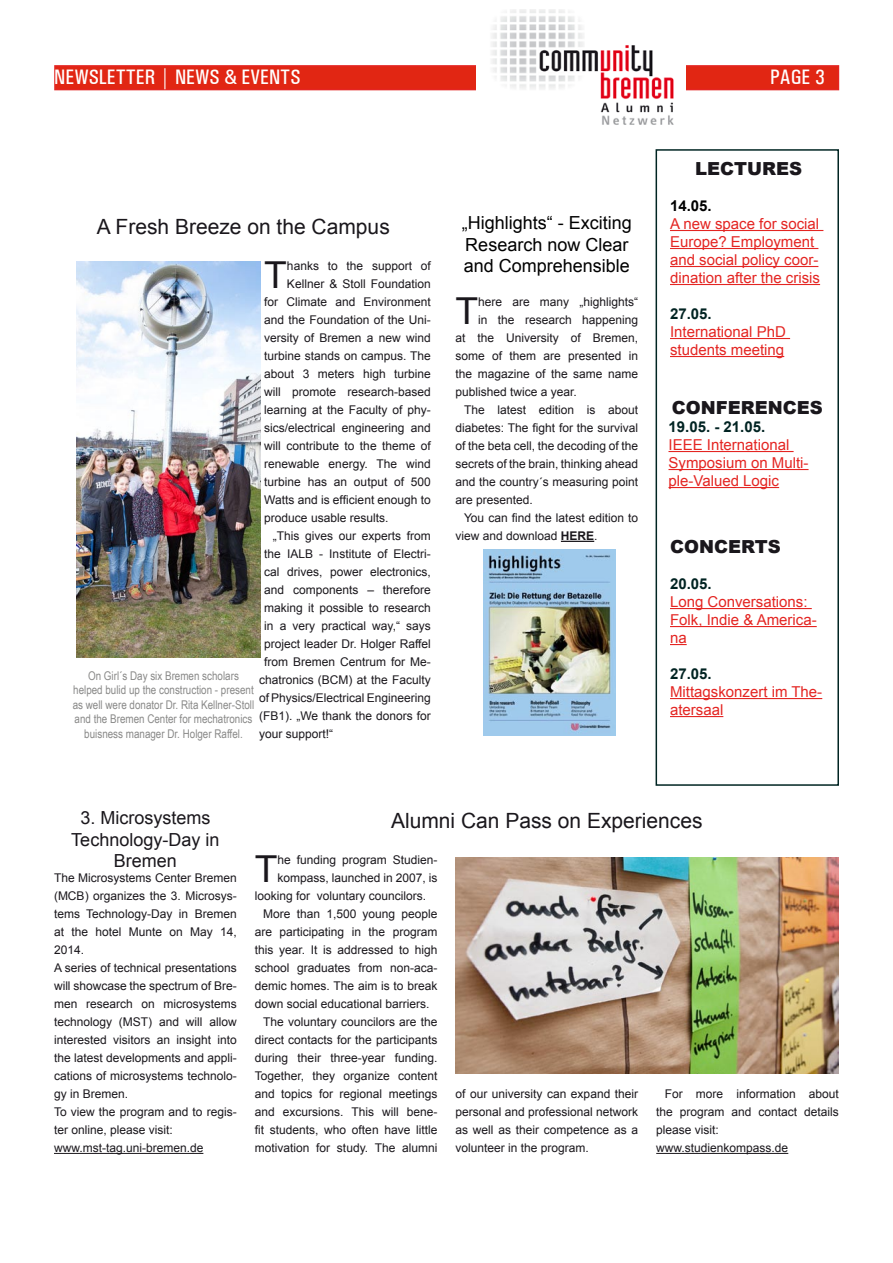
<style>
.page{position:relative;width:893px;height:1263px;background:#fff}
.page>*{position:absolute;margin:0;border:0;box-sizing:border-box;transform-origin:0 0}
.t1{font:37.2px "Arial";color:#1a171c}
.t2{font:21px "Arial";color:#1a171c}
.t3{font:500 condensed 21px "Univers";color:#fff}
.t4{font:18px/21.6px "Arial";color:#000}
.t5{font:18px/21.6px "Arial";color:#1a171c;text-align:center}
.t6{font:900 18px "Arial";color:#1a171c}
.t7{font:15px/18px "Arial";color:#e42522}
.t8{font:700 15px "Arial";color:#012322}
.t9{font:700 15px "Arial";color:#010000}
.t10{font:12px/18px "Arial";color:#1a171c}
.t11{font:12px/14.4px "Arial Narrow";color:#898988;text-align:center}
.s1{font-weight:700}
</style>
<div class="page">
<div style="left:656px;top:149px;width:183px;height:637px;border:2px solid #002523"></div>
<div style="left:55px;top:66px;width:783px;height:24px;background:#e12613"></div>
<div style="left:54px;top:65px;width:785px;height:25px;border:2px solid #e42522"></div>
<img style="left:476px;top:9px;width:210px;height:116px">
<hr style="left:668px;top:451px;width:126px;height:1px;background:#e42522">
<hr style="left:668px;top:469px;width:140px;height:1px;background:#e42522">
<hr style="left:668px;top:487px;width:111px;height:1px;background:#e42522">
<hr style="left:670px;top:230px;width:153px;height:1px;background:#e42522">
<hr style="left:670px;top:248px;width:148px;height:1px;background:#e42522">
<hr style="left:670px;top:266px;width:148px;height:1px;background:#e42522">
<hr style="left:670px;top:284px;width:150px;height:1px;background:#e42522">
<hr style="left:670px;top:338px;width:120px;height:1px;background:#e42522">
<hr style="left:670px;top:356px;width:114px;height:1px;background:#e42522">
<hr style="left:670px;top:608px;width:142px;height:1px;background:#e42522">
<hr style="left:670px;top:626px;width:147px;height:1px;background:#e42522">
<svg style="left:670px;top:644px;width:17px;height:1px"></svg>
<hr style="left:670px;top:698px;width:152px;height:1px;background:#e42522">
<hr style="left:670px;top:716px;width:53px;height:1px;background:#e42522">
<hr style="left:561px;top:541px;width:33px;height:1px;background:#1a171c">
<hr style="left:54px;top:1153px;width:149px;height:1px;background:#1a171c">
<img style="left:455px;top:858px;width:384px;height:216px">
<hr style="left:656px;top:1153px;width:132px;height:1px;background:#1a171c">
<img style="left:76px;top:261px;width:184px;height:397px">
<img style="left:484px;top:550px;width:131px;height:186px">
<h2 class="t3" style="left:54px;top:64px;width:248px">NEWSLETTER | NEWS &amp; EVENTS</h2>
<h2 class="t3" style="left:770px;top:64px;width:56px">PAGE 3</h2>
<h2 class="t2" style="left:97px;top:213px;width:294px">A Fresh Breeze on the Campus</h2>
<h1 class="t1" style="left:264px;top:251px;width:24px">T</h1>
<p class="t10" style="left:287px;top:257px;width:145px">hanks to the support of</p>
<p class="t10" style="left:287px;top:275px;width:145px">Kellner &amp; Stoll Foundation</p>
<p class="t10" style="left:264px;top:293px;width:168px">for Climate and Environment</p>
<p class="t10" style="left:264px;top:311px;width:168px">and the Foundation of the Uni-</p>
<p class="t10" style="left:264px;top:329px;width:168px">versity of Bremen a new wind</p>
<p class="t10" style="left:264px;top:347px;width:168px">turbine stands on campus. The</p>
<p class="t10" style="left:264px;top:365px;width:168px">about 3 meters high turbine</p>
<p class="t10" style="left:264px;top:383px;width:168px">will promote research-based</p>
<p class="t10" style="left:264px;top:401px;width:168px">learning at the Faculty of phy-</p>
<p class="t10" style="left:264px;top:419px;width:168px">sics/electrical engineering and</p>
<p class="t10" style="left:264px;top:437px;width:168px">will contribute to the theme of</p>
<p class="t10" style="left:264px;top:455px;width:168px">renewable energy. The wind</p>
<p class="t10" style="left:264px;top:473px;width:168px">turbine has an output of 500</p>
<p class="t10" style="left:264px;top:491px;width:168px">Watts and is efficient enough to</p>
<p class="t10" style="left:264px;top:509px;width:126px">produce usable results.</p>
<p class="t10" style="left:273px;top:527px;width:160px">„This gives our experts from</p>
<p class="t10" style="left:264px;top:545px;width:168px">the IALB - Institute of Electri-</p>
<p class="t10" style="left:264px;top:563px;width:168px">cal drives, power electronics,</p>
<p class="t10" style="left:264px;top:581px;width:168px">and components – therefore</p>
<p class="t10" style="left:264px;top:599px;width:168px">making it possible to research</p>
<p class="t10" style="left:264px;top:617px;width:168px">in a very practical way,“ says</p>
<p class="t10" style="left:264px;top:635px;width:168px">project leader Dr. Holger Raffel</p>
<p class="t10" style="left:264px;top:653px;width:168px">from Bremen Centrum for Me-</p>
<p class="t10" style="left:259px;top:671px;width:173px">chatronics (BCM) at the Faculty</p>
<p class="t10" style="left:259px;top:689px;width:173px">of Physics/Electrical Engineering</p>
<p class="t10" style="left:259px;top:707px;width:173px">(FB1). „We thank the donors for</p>
<p class="t10" style="left:259px;top:725px;width:76px">your support!“</p>
<p class="t11" style="left:73px;top:668px;width:183px">On Girl´s Day six Bremen scholars helped bulid up the construction - present as well were donator Dr. Rita Kellner-Stoll and the Bremen Center for mechatronics buisness manager Dr. Holger Raffel.</p>
<h3 class="t4" style="left:462px;top:212px;width:172px">„Highlights“ - Exciting<br>Research now Clear and Comprehensible</h3>
<h1 class="t1" style="left:455px;top:287px;width:24px">T</h1>
<p class="t10" style="left:478px;top:293px;width:162px">here are many „highlights“</p>
<p class="t10" style="left:478px;top:311px;width:162px">in the research happening</p>
<p class="t10" style="left:455px;top:329px;width:184px">at the University of Bremen,</p>
<p class="t10" style="left:455px;top:347px;width:184px">some of them are presented in</p>
<p class="t10" style="left:455px;top:365px;width:184px">the magazine of the same name</p>
<p class="t10" style="left:455px;top:383px;width:123px">published twice a year.</p>
<p class="t10" style="left:464px;top:401px;width:176px">The latest edition is about</p>
<p class="t10" style="left:455px;top:419px;width:184px">diabetes: The fight for the survival</p>
<p class="t10" style="left:455px;top:437px;width:184px">of the beta cell, the decoding of the</p>
<p class="t10" style="left:455px;top:455px;width:184px">secrets of the brain, thinking ahead</p>
<p class="t10" style="left:455px;top:473px;width:184px">and the country´s measuring point</p>
<p class="t10" style="left:455px;top:491px;width:79px">are presented.</p>
<p class="t10" style="left:464px;top:509px;width:176px">You can find the latest edition to</p>
<p class="t10" style="left:455px;top:527px;width:144px">view and download <span class="s1">HERE</span>.</p>
<h3 class="t6" style="left:695px;top:155px;width:108px">LECTURES</h3>
<p class="t9" style="left:670px;top:196px;width:43px">14.05.</p>
<p class="t7" style="left:670px;top:215px;width:152px">A new space for social<br>Europe? Employment and social policy coor&shy;dination after the crisis</p>
<p class="t8" style="left:670px;top:304px;width:43px">27.05.</p>
<p class="t7" style="left:670px;top:323px;width:117px">International PhD students meeting</p>
<h3 class="t6" style="left:672px;top:394px;width:152px">CONFERENCES</h3>
<p class="t8" style="left:668px;top:417px;width:98px">19.05. - 21.05.</p>
<p class="t7" style="left:668px;top:436px;width:142px">IEEE International<br>Symposium on Multi&shy;ple-Valued Logic</p>
<h3 class="t6" style="left:670px;top:533px;width:112px">CONCERTS</h3>
<p class="t8" style="left:670px;top:574px;width:43px">20.05.</p>
<p class="t7" style="left:670px;top:593px;width:148px">Long Conversations:<br>Folk, Indie &amp; America&shy;na</p>
<p class="t8" style="left:670px;top:664px;width:43px">27.05.</p>
<p class="t7" style="left:670px;top:683px;width:154px">Mittagskonzert im The&shy;atersaal</p>
<h3 class="t5" style="left:71px;top:807px;width:150px">3. Microsystems<br>Technology-Day in<br>Bremen</h3>
<p class="t10" style="left:54px;top:869px;width:184px">The Microsystems Center Bremen (MCB) organizes the 3. Microsys&shy;tems Technology-Day in Bremen at the hotel Munte on May 14,<br>2014.<br>A series of technical presentations will showcase the spectrum of Bre&shy;men research on microsystems technology (MST) and will allow interested visitors an insight into the latest developments and appli&shy;cations of microsystems technolo&shy;gy in Bremen.<br>To view the program and to regis&shy;ter online, please visit: www.mst-tag.uni-bremen.de</p>
<h2 class="t2" style="left:391px;top:807px;width:313px">Alumni Can Pass on Experiences</h2>
<h1 class="t1" style="left:255px;top:845px;width:24px">T</h1>
<p class="t10" style="left:277px;top:851px;width:162px">he funding program Studien-</p>
<p class="t10" style="left:277px;top:869px;width:162px">kompass, launched in 2007, is</p>
<p class="t10" style="left:255px;top:887px;width:173px">looking for voluntary councilors.</p>
<p class="t10" style="left:263px;top:905px;width:176px">More than 1,500 young people</p>
<p class="t10" style="left:255px;top:923px;width:184px">are participating in the program</p>
<p class="t10" style="left:255px;top:941px;width:184px">this year. It is addressed to high</p>
<p class="t10" style="left:255px;top:959px;width:184px">school graduates from non-aca-</p>
<p class="t10" style="left:255px;top:977px;width:184px">demic homes. The aim is to break</p>
<p class="t10" style="left:255px;top:995px;width:176px">down social educational barriers.</p>
<p class="t10" style="left:263px;top:1013px;width:176px">The voluntary councilors are the</p>
<p class="t10" style="left:255px;top:1031px;width:184px">direct contacts for the participants</p>
<p class="t10" style="left:255px;top:1049px;width:184px">during their three-year funding.</p>
<p class="t10" style="left:255px;top:1067px;width:184px">Together, they organize content</p>
<p class="t10" style="left:255px;top:1085px;width:184px">and topics for regional meetings</p>
<p class="t10" style="left:255px;top:1103px;width:184px">and excursions. This will bene-</p>
<p class="t10" style="left:255px;top:1121px;width:184px">fit students, who often have little</p>
<p class="t10" style="left:255px;top:1139px;width:184px">motivation for study. The alumni</p>
<p class="t10" style="left:455px;top:1085px;width:184px;text-align:justify">of our university can expand their personal and professional network as well as their competence as a volunteer in the program.</p>
<p class="t10" style="left:656px;top:1085px;width:184px;text-indent:9px">For more information about the program and contact details please visit: www.studienkompass.de</p>
</div>
